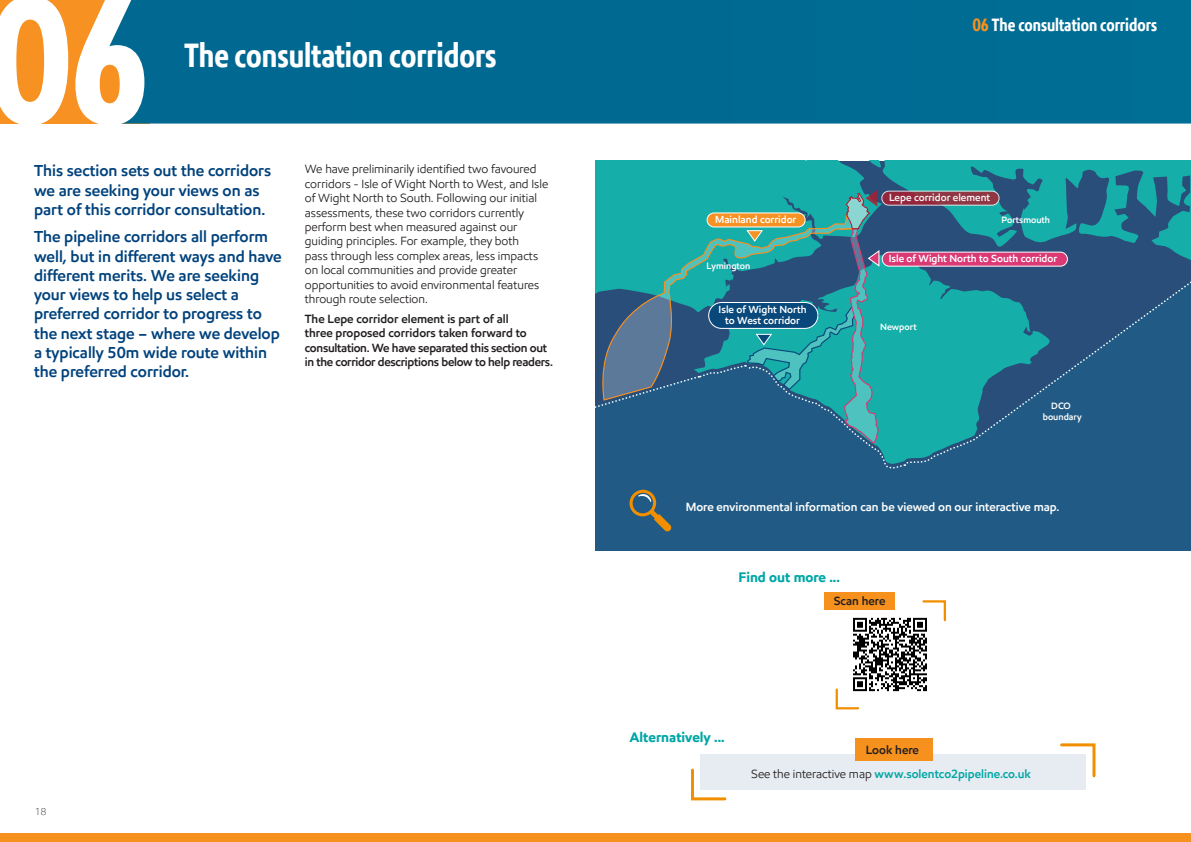
<style>
.page{position:relative;width:1191px;height:842px;background:#fff}
.page>*{position:absolute;margin:0;border:0;box-sizing:border-box;transform-origin:0 0}
.t1{font:700 condensed 180px "E Mprint";color:#fff}
.t2{font:700 condensed 34px "E Mprint";color:#fff}
.t3{font:700 condensed 18px "E Mprint";color:#fff}
.H_2{font:600 16px/19.2px "E Mprint";color:#01427c}
.Explained_heading1{font:700 14px "E Mprint";color:#00a6a6}
.Body{font:12px/14.4px "E Mprint";color:#231f20}
.Body-2{font:600 12px/14.4px "E Mprint";letter-spacing:-.025em;color:#231f20}
.Body-3{font:600 12px "E Mprint";color:#fff}
.Body-4{font:600 12px "E Mprint";color:#00a6a6}
.Body-5{font:600 12px "E Mprint";color:#231f20}
.t4{font:600 10.4px/11px "E Mprint";color:#fff;text-align:center}
.t5{font:600 10.4px "E Mprint";color:#f2f3f4}
.t6{font:300 10px "E Mprint";color:#231f20}
.t7{font:600 9.2px/11.1px "E Mprint";color:#fff;text-align:center}
.s1{color:#f6911e}
.s2{font-weight:400;color:#231f20}
</style>
<div class="page">
<div style="left:0;top:833px;width:1191px;height:9px;background:#f6911e"></div>
<div style="left:0;top:0;width:150px;height:124px;background:#f69122"></div>
<div style="left:102px;top:0;width:1089px;height:124px;background:#006992"></div>
<div style="left:595px;top:161px;width:202px;height:29px;background:#15aea9"></div>
<svg style="left:797px;top:161px;width:394px;height:106px;background:#208193"></svg>
<div style="left:595px;top:466px;width:596px;height:84px;background:#215b85"></div>
<svg style="left:905px;top:271px;width:286px;height:195px;background:#20718d"></svg>
<div style="left:882px;top:252px;width:185px;height:14px;background:#db3974;border-radius:7px"></div>
<div style="left:882px;top:252px;width:185px;height:14px;border:1px solid #fff;border-radius:7px"></div>
<svg style="left:595px;top:190px;width:310px;height:278px;background:#2c8293"></svg>
<svg style="left:881px;top:191px;width:118px;height:14px"></svg>
<div style="left:881px;top:191px;width:118px;height:14px;border:1px solid #fff;border-radius:7px"></div>
<img style="left:853px;top:617px;width:74px;height:75px">
<svg style="left:835px;top:687px;width:25px;height:23px"></svg>
<div style="left:824px;top:593px;width:71px;height:17px;background:#f6911e"></div>
<svg style="left:629px;top:490px;width:42px;height:42px;background:#536969"></svg>
<div style="left:700px;top:754px;width:385px;height:36px;background:#e6ecf1"></div>
<svg style="left:691px;top:768px;width:36px;height:33px"></svg>
<div style="left:855px;top:738px;width:77px;height:22px;background:#f6911e"></div>
<svg style="left:1060px;top:743px;width:36px;height:36px"></svg>
<svg style="left:921px;top:600px;width:25px;height:22px"></svg>
<p class="t1" style="left:-10px;top:-48px;width:162px">06</p>
<p class="t2" style="left:184px;top:34px;width:313px">The consultation corridors</p>
<h2 class="H_2" style="left:34px;top:161px;width:239px">This section sets out the corridors we are seeking your views on as part of this corridor consultation.</h2>
<h2 class="H_2" style="left:34px;top:227px;width:249px">The pipeline corridors all perform well, but in different ways and have different merits. We are seeking your views to help us select a preferred corridor to progress to the next stage – where we develop a typically 50m wide route within the preferred corridor.</h2>
<p class="Body" style="left:305px;top:162px;width:245px">We have preliminarily identified two favoured corridors - Isle of Wight North to West, and Isle of Wight North to South. Following our initial assessments, these two corridors currently perform best when measured against our guiding principles. For example, they both<br>pass through less complex areas, less impacts on local communities and provide greater opportunities to avoid environmental features through route selection.</p>
<p class="Body-2" style="left:305px;top:312px;width:250px">The Lepe corridor element is part of all<br>three proposed corridors taken forward to consultation. We have separated this section out in the corridor descriptions below to help readers.</p>
<p class="t4" style="left:718px;top:304px;width:89px">Isle of Wight North to West corridor</p>
<p class="t4" style="left:715px;top:214px;width:83px">Mainland corridor</p>
<p class="t7" style="left:706px;top:260px;width:45px">Lymington</p>
<p class="t3" style="left:972px;top:14px;width:186px"><span class="s1">06</span> The consultation corridors</p>
<p class="t5" style="left:889px;top:191px;width:103px">Lepe corridor element</p>
<p class="t7" style="left:1001px;top:214px;width:50px">Portsmouth</p>
<p class="t4" style="left:888px;top:253px;width:170px">Isle of Wight North to South corridor</p>
<p class="t7" style="left:880px;top:321px;width:38px">Newport</p>
<p class="t7" style="left:1042px;top:400px;width:40px">DCO boundary</p>
<p class="Body-3" style="left:685px;top:499px;width:375px">More environmental information can be viewed on our interactive map.</p>
<p class="Explained_heading1" style="left:738px;top:568px;width:103px">Find out more ...</p>
<p class="t6" style="left:35px;top:806px;width:12px">18</p>
<p class="Body-5" style="left:834px;top:594px;width:53px">Scan here</p>
<p class="Explained_heading1" style="left:629px;top:728px;width:97px">Alternatively ...</p>
<p class="Body-5" style="left:865px;top:742px;width:55px">Look here</p>
<p class="Body-4" style="left:751px;top:767px;width:281px"><span class="s2">See the interactive map</span> www.solentco2pipeline.co.uk</p>
</div>
